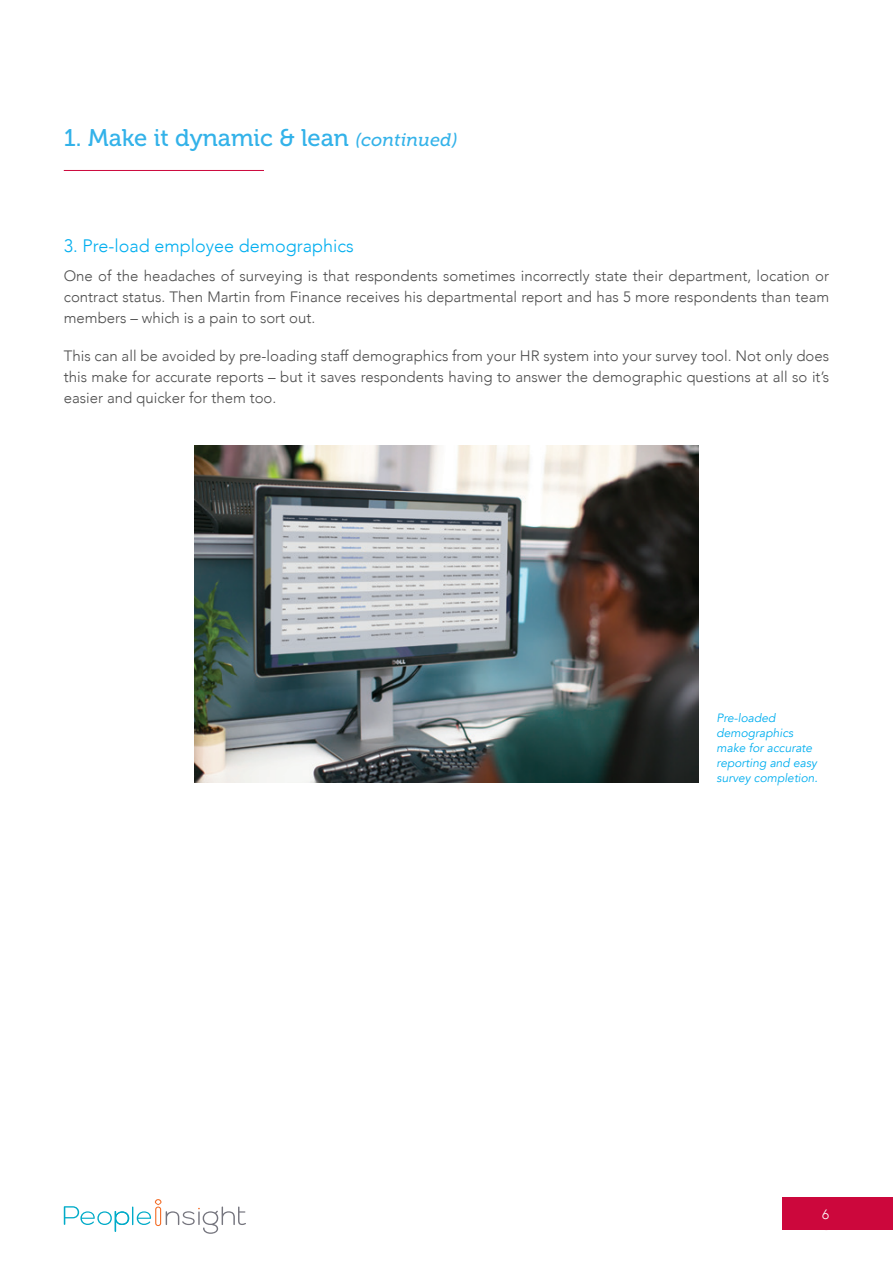
<style>
.page{position:relative;width:893px;height:1263px;background:#fff}
.page>*{position:absolute;margin:0;border:0;box-sizing:border-box;transform-origin:0 0}
.h1_blue_16_20{font:24px "Museo 500";color:#33b2e9}
.h2_14_18{font:300 18px "Avenir";color:#00aeef}
.h2_14_18-2{font:300 15px/21px "Avenir";color:#4d4d4d;text-align:justify}
.body_10_14{font:italic 12px/15px "Avenir";color:#00aeef}
.t1{font:300 10.5px "Avenir";color:#fff}
.s1{font-family:"Museo Slab 500";font-style:italic;font-size:18px}
.s2{font-size:13.5px}
</style>
<div class="page">
<div style="left:782px;top:1197px;width:111px;height:33px;background:#cc073c"></div>
<svg style="left:64px;top:1199px;width:182px;height:35px"></svg>
<hr style="left:64px;top:170px;width:200px;height:1px;background:#cc073c">
<img style="left:194px;top:446px;width:505px;height:336px">
<p class="h1_blue_16_20" style="left:64px;top:124px;width:395px">1. Make it dynamic &amp; lean <span class="s1">(continued)</span></p>
<p class="h2_14_18" style="left:64px;top:235px;width:292px">3. Pre-load employee demographics</p>
<p class="h2_14_18-2" style="left:64px;top:266px;width:767px">One of the headaches of surveying is that respondents sometimes incorrectly state their department, location or contract status. Then Martin from Finance receives his departmental report and has 5 more respondents than team members – which is a pain to sort out.</p>
<p class="h2_14_18-2" style="left:64px;top:346px;width:767px">This can all be avoided by pre-loading staff demographics from your HR system into your survey tool. Not only does this make for accurate reports – but it saves respondents having to answer the demographic questions at all so it’s easier and quicker for them too.</p>
<p class="body_10_14" style="left:717px;top:711px;width:103px">Pre-loaded demographics make for accurate reporting and easy survey completion.</p>
<p class="t1" style="left:821px;top:1211px;width:12px">0 6<span class="s2">6</span></p>
</div>
